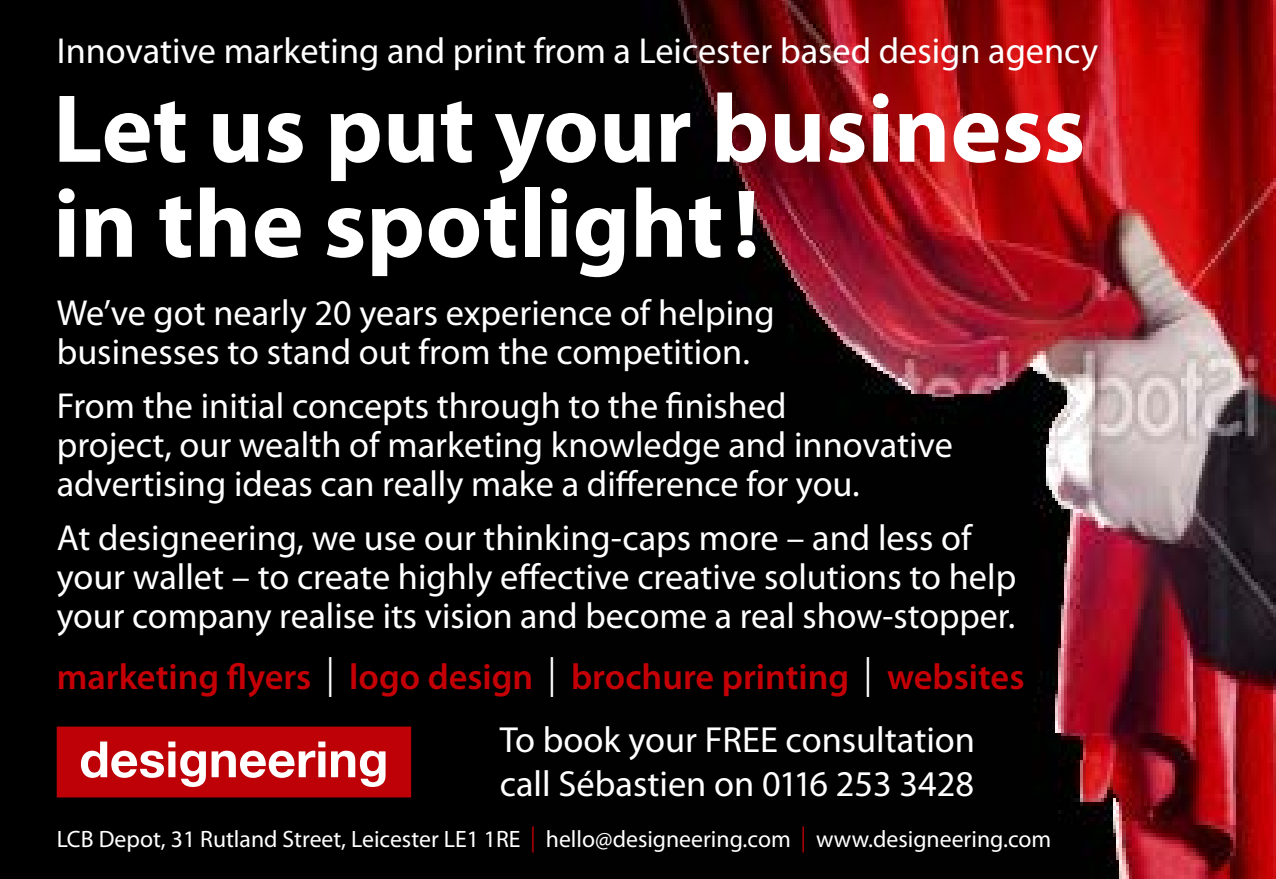
<style>
.page{position:relative;width:1276px;height:879px;background:#000}
.page>*{position:absolute;margin:0;border:0;box-sizing:border-box;transform-origin:0 0}
.t1{font:700 97.5px/95px "Myriad Pro";color:#fff}
.t2{font:36.5px/43.8px "Myriad Pro";color:#fff}
.t3{font:36.25px/39.2px "Myriad Pro";color:#fff}
.t4{font:600 36.25px "Myriad Pro";color:#c40006}
.t5{font:23.75px "Myriad Pro";color:#fff}
.s1{font-weight:400;font-size:39.75px;color:#fff}
.s2{font-size:26px;color:#be0007}
</style>
<div class="page">
<img style="left:678px;top:0;width:598px;height:878px">
<svg style="left:57px;top:726px;width:354px;height:71px;background:#c82f34"></svg>
<p class="t3" style="left:57px;top:30px;width:1043px">Innovative marketing and print from a Leicester based design agency</p>
<h1 class="t1" style="left:53px;top:78px;width:1033px">Let us put your business in the spotlight!</h1>
<p class="t3" style="left:57px;top:292px;width:719px">We’ve got nearly 20 years experience of helping businesses to stand out from the competition.</p>
<p class="t3" style="left:57px;top:385px;width:897px">From the initial concepts through to the finished<br>project, our wealth of marketing knowledge and innovative advertising ideas can really make a difference for you.</p>
<p class="t3" style="left:57px;top:517px;width:961px">At designeering, we use our thinking-caps more – and less of your wallet – to create highly effective creative solutions to help your company realise its vision and become a real show-stopper.</p>
<p class="t4" style="left:57px;top:654px;width:969px">marketing flyers <span class="s1">|</span> logo design <span class="s1">|</span> brochure printing <span class="s1">|</span> websites</p>
<p class="t2" style="left:500px;top:717px;width:477px">To book your FREE consultation call Sébastien on 0116 253 3428</p>
<p class="t5" style="left:57px;top:824px;width:996px">LCB Depot, 31 Rutland Street, Leicester LE1 1RE <span class="s2">|</span> hello@designeering.com <span class="s2">|</span> www.designeering.com</p>
</div>
